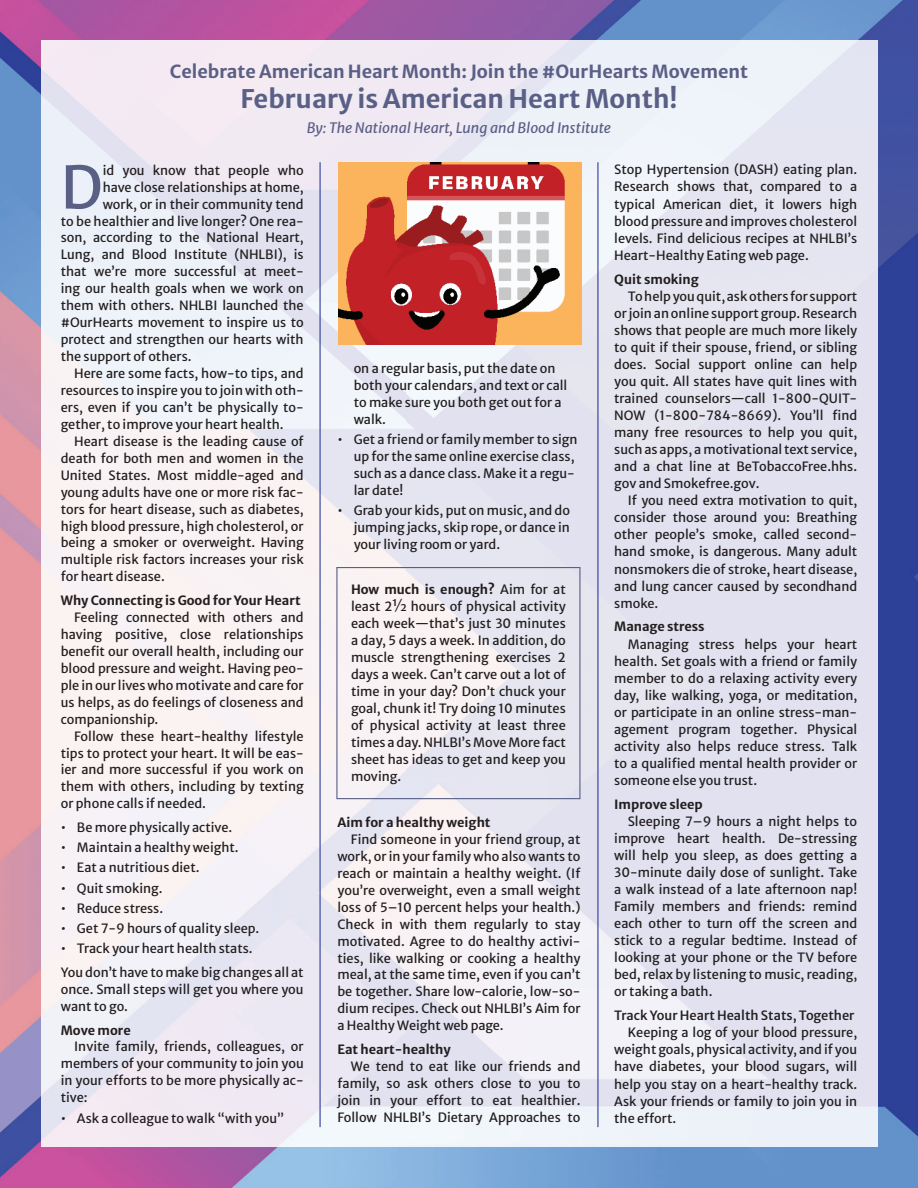
<style>
.page{position:relative;width:918px;height:1188px;background:#fff}
.page>*{position:absolute;margin:0;border:0;box-sizing:border-box;transform-origin:0 0}
.t1{font:58.35px "Merriweather Sans";color:#5a5f85}
.t2{font:700 25.5px "Merriweather Sans";color:#5a5f85}
.t3{font:700 18px "Merriweather Sans";color:#5a5f85}
.t4{font:italic 14.25px "Merriweather Sans";color:#5a5f85}
.t5{font:12.75px/17px "Merriweather Sans";color:#231f20;text-align:justify}
.t6{font:700 12.75px "Merriweather Sans";color:#231f20}
.t7{font:500 12.75px "Merriweather Sans";color:#231f20}
.s1{font-weight:700}
</style>
<div class="page">
<img style="left:0;top:0;width:918px;height:1188px">
<img style="left:42px;top:41px;width:836px;height:1106px">
<img style="left:338px;top:162px;width:243px;height:182px">
<hr style="left:320px;top:162px;width:1px;height:965px;background:#303e99">
<hr style="left:597px;top:162px;width:1px;height:965px;background:#303e99">
<svg style="left:336px;top:567px;width:244px;height:232px;fill:#e6e6f1"></svg>
<h3 class="t3" style="left:170px;top:56px;width:580px">Celebrate American Heart Month: Join the #OurHearts Movement</h3>
<h2 class="t2" style="left:240px;top:77px;width:439px">February is American Heart Month!</h2>
<p class="t4" style="left:307px;top:114px;width:306px">By: The National Heart, Lung and Blood Institute</p>
<h1 class="t1" style="left:61px;top:136px;width:43px">D</h1>
<p class="t5" style="left:103px;top:160px;width:203px">id you know that people who</p>
<p class="t5" style="left:103px;top:177px;width:203px">have close relationships at home,</p>
<p class="t5" style="left:103px;top:194px;width:203px">work, or in their community tend</p>
<p class="t5" style="left:61px;top:211px;width:244px">to be healthier and live longer? One rea-</p>
<p class="t5" style="left:61px;top:228px;width:244px">son, according to the National Heart,</p>
<p class="t5" style="left:61px;top:245px;width:245px">Lung, and Blood Institute (NHLBI), is</p>
<p class="t5" style="left:61px;top:262px;width:244px">that we’re more successful at meet-</p>
<p class="t5" style="left:61px;top:279px;width:245px">ing our health goals when we work on</p>
<p class="t5" style="left:61px;top:296px;width:245px">them with others. NHLBI launched the</p>
<p class="t5" style="left:61px;top:313px;width:245px">#OurHearts movement to inspire us to</p>
<p class="t5" style="left:61px;top:330px;width:244px">protect and strengthen our hearts with</p>
<p class="t5" style="left:61px;top:347px;width:132px">the support of others.</p>
<p class="t5" style="left:74px;top:363px;width:231px">Here are some facts, how-to tips, and</p>
<p class="t5" style="left:61px;top:380px;width:245px">resources to inspire you to join with oth-</p>
<p class="t5" style="left:61px;top:397px;width:245px">ers, even if you can’t be physically to-</p>
<p class="t5" style="left:61px;top:414px;width:224px">gether, to improve your heart health.</p>
<p class="t5" style="left:74px;top:431px;width:231px">Heart disease is the leading cause of</p>
<p class="t5" style="left:61px;top:448px;width:244px">death for both men and women in the</p>
<p class="t5" style="left:61px;top:465px;width:244px">United States. Most middle-aged and</p>
<p class="t5" style="left:61px;top:482px;width:245px">young adults have one or more risk fac-</p>
<p class="t5" style="left:61px;top:499px;width:244px">tors for heart disease, such as diabetes,</p>
<p class="t5" style="left:61px;top:516px;width:244px">high blood pressure, high cholesterol, or</p>
<p class="t5" style="left:61px;top:533px;width:244px">being a smoker or overweight. Having</p>
<p class="t5" style="left:61px;top:550px;width:244px">multiple risk factors increases your risk</p>
<p class="t5" style="left:61px;top:567px;width:106px">for heart disease.</p>
<p class="t6" style="left:61px;top:589px;width:241px">Why Connecting is Good for Your Heart</p>
<p class="t5" style="left:61px;top:607px;width:245px;text-indent:14px">Feeling connected with others and having positive, close relationships benefit our overall health, including our blood pressure and weight. Having peo&shy;ple in our lives who motivate and care for us helps, as do feelings of closeness and companionship.</p>
<p class="t5" style="left:61px;top:726px;width:245px;text-indent:14px">Follow these heart-healthy lifestyle tips to protect your heart. It will be eas&shy;ier and more successful if you work on them with others, including by texting or phone calls if needed.</p>
<p class="t5" style="left:61px;top:818px;width:173px">• Be more physically active.</p>
<p class="t5" style="left:61px;top:838px;width:179px">• Maintain a healthy weight.</p>
<p class="t5" style="left:61px;top:858px;width:140px">• Eat a nutritious diet.</p>
<p class="t5" style="left:61px;top:878px;width:103px">• Quit smoking.</p>
<p class="t5" style="left:61px;top:898px;width:104px">• Reduce stress.</p>
<p class="t5" style="left:61px;top:919px;width:200px">• Get 7-9 hours of quality sleep.</p>
<p class="t5" style="left:61px;top:935px;width:244px;line-height:23.7px">• Track your heart health stats.<br>You don’t have to make big changes all at</p>
<p class="t5" style="left:61px;top:979px;width:244px">once. Small steps will get you where you want to go.</p>
<p class="t6" style="left:61px;top:1019px;width:72px">Move more</p>
<p class="t5" style="left:61px;top:1037px;width:245px;text-indent:14px">Invite family, friends, colleagues, or members of your community to join you in your efforts to be more physically ac&shy;tive:</p>
<p class="t5" style="left:61px;top:1108px;width:225px">• Ask a colleague to walk “with you”</p>
<p class="t5" style="left:354px;top:359px;width:215px;text-align:left">on a regular basis, put the date on both your calendars, and text or call to make sure you both get out for a walk.</p>
<p class="t5" style="left:354px;top:430px;width:225px;text-align:left;text-indent:-16px">• Get a friend or family member to sign up for the same online exercise class, such as a dance class. Make it a regu&shy;lar date!</p>
<p class="t5" style="left:354px;top:501px;width:218px;text-indent:-16px">• Grab your kids, put on music, and do jumping jacks, skip rope, or dance in your living room or yard.</p>
<p class="t5" style="left:351px;top:580px;width:216px"><span class="s1">How much is enough?</span> Aim for at least 2½ hours of physical activity each week—that’s just 30 minutes a day, 5 days a week. In addition, do muscle strengthening exercises 2 days a week. Can’t carve out a lot of time in your day? Don’t chuck your goal, chunk it! Try doing 10 minutes of physical activity at least three times a day. NHLBI’s Move More fact sheet has ideas to get and keep you moving.</p>
<p class="t6" style="left:337px;top:811px;width:155px">Aim for a healthy weight</p>
<p class="t5" style="left:337px;top:829px;width:245px;text-indent:14px">Find someone in your friend group, at work, or in your family who also wants to reach or maintain a healthy weight. (If you’re overweight, even a small weight loss of 5–10 percent helps your health.)<br>Check in with them regularly to stay motivated. Agree to do healthy activi&shy;ties, like walking or cooking a healthy meal, at the same time, even if you can’t be together. Share low-calorie, low-so&shy;dium recipes. Check out NHLBI’s Aim for a Healthy Weight web page.</p>
<p class="t6" style="left:337px;top:1038px;width:115px">Eat heart-healthy</p>
<p class="t5" style="left:337px;top:1056px;width:245px;text-indent:14px">We tend to eat like our friends and family, so ask others close to you to join in your effort to eat healthier.<br>Follow NHLBI’s Dietary Approaches to</p>
<p class="t5" style="left:614px;top:160px;width:245px">Stop Hypertension (DASH) eating plan.<br>Research shows that, compared to a typical American diet, it lowers high blood pressure and improves cholesterol levels. Find delicious recipes at NHLBI’s Heart-Healthy Eating web page.</p>
<p class="t6" style="left:614px;top:268px;width:86px">Quit smoking</p>
<p class="t5" style="left:614px;top:286px;width:245px;text-indent:14px">To help you quit, ask others for support or join an online support group. Research shows that people are much more likely to quit if their spouse, friend, or sibling does. Social support online can help you quit. All states have quit lines with trained counselors—call 1-800-QUIT-NOW (1-800-784-8669). You’ll find many free resources to help you quit, such as apps, a motivational text service, and a chat line at BeTobaccoFree.hhs. gov and Smokefree.gov.</p>
<p class="t5" style="left:614px;top:491px;width:245px;text-indent:14px">If you need extra motivation to quit, consider those around you: Breathing other people’s smoke, called second&shy;hand smoke, is dangerous. Many adult nonsmokers die of stroke, heart disease, and lung cancer caused by secondhand smoke.</p>
<p class="t6" style="left:614px;top:616px;width:92px">Manage stress</p>
<p class="t5" style="left:614px;top:634px;width:245px;text-indent:14px">Managing stress helps your heart health. Set goals with a friend or family member to do a relaxing activity every day, like walking, yoga, or meditation, or participate in an online stress-man&shy;agement program together. Physical activity also helps reduce stress. Talk to a qualified mental health provider or someone else you trust.</p>
<p class="t6" style="left:614px;top:793px;width:90px">Improve sleep</p>
<p class="t5" style="left:614px;top:811px;width:245px;text-indent:14px">Sleeping 7–9 hours a night helps to improve heart health. De-stressing will help you sleep, as does getting a 30-minute daily dose of sunlight. Take a walk instead of a late afternoon nap!<br>Family members and friends: remind each other to turn off the screen and stick to a regular bedtime. Instead of looking at your phone or the TV before bed, relax by listening to music, reading, or taking a bath.</p>
<p class="t7" style="left:614px;top:1005px;width:242px">Track Your Heart Health Stats, Together</p>
<p class="t5" style="left:614px;top:1023px;width:245px;text-indent:14px">Keeping a log of your blood pressure, weight goals, physical activity, and if you have diabetes, your blood sugars, will help you stay on a heart-healthy track.<br>Ask your friends or family to join you in the effort.</p>
</div>
